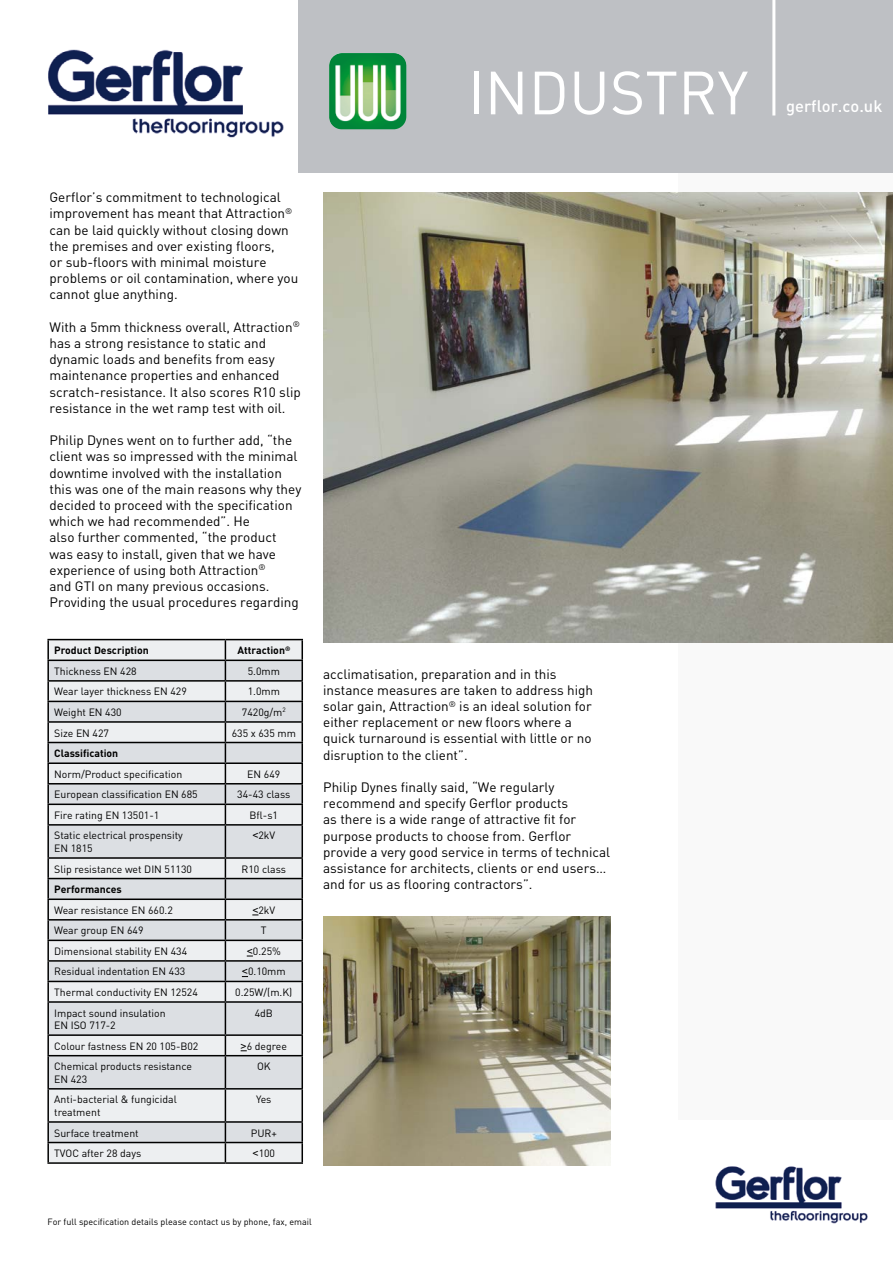
<style>
.page{position:relative;width:893px;height:1263px;background:#fff}
.page>*{position:absolute;margin:0;border:0;box-sizing:border-box;transform-origin:0 0}
.t1{font:60px "DIN";color:#fff}
.t2{font:500 16.5px "DIN";color:#fff}
.t3{font:13.5px/16.2px "DIN";color:#000}
.t4{font:10.5px/12.6px "DIN";color:#000}
.t5{font:700 10.5px "DIN";color:#000}
.t6{font:9px "DIN";color:#000}
.s1{font-family:"Arial"}
</style>
<div class="page">
<div style="left:678px;top:166px;width:215px;height:953px;background:#f9f9f9"></div>
<img style="left:48px;top:49px;width:236px;height:89px">
<div style="left:298px;top:0;width:595px;height:173px;background:#bec0c4"></div>
<hr style="left:772px;top:0;width:3px;height:116px;background:#fff">
<img style="left:715px;top:1166px;width:153px;height:58px">
<img style="left:329px;top:54px;width:76px;height:75px">
<div style="left:49px;top:640px;width:252px;height:522px;background:#edeff1"></div>
<svg style="left:49px;top:661px;width:252px;height:481px;background:#e0e3e6"></svg>
<hr style="left:47px;top:639px;width:178px;height:1px;background:#000">
<hr style="left:225px;top:639px;width:78px;height:1px;background:#000">
<hr style="left:47px;top:659px;width:178px;height:2px;background:#000">
<hr style="left:225px;top:659px;width:78px;height:2px;background:#000">
<hr style="left:47px;top:680px;width:178px;height:2px;background:#000">
<hr style="left:225px;top:680px;width:78px;height:2px;background:#000">
<hr style="left:47px;top:701px;width:178px;height:1px;background:#000">
<hr style="left:225px;top:701px;width:78px;height:1px;background:#000">
<hr style="left:47px;top:721px;width:178px;height:2px;background:#000">
<hr style="left:225px;top:721px;width:78px;height:2px;background:#000">
<hr style="left:47px;top:742px;width:178px;height:1px;background:#000">
<hr style="left:225px;top:742px;width:78px;height:1px;background:#000">
<hr style="left:47px;top:762px;width:178px;height:2px;background:#000">
<hr style="left:225px;top:762px;width:78px;height:2px;background:#000">
<hr style="left:47px;top:783px;width:178px;height:1px;background:#000">
<hr style="left:225px;top:783px;width:78px;height:1px;background:#000">
<hr style="left:47px;top:803px;width:178px;height:2px;background:#000">
<svg style="left:47px;top:640px;width:2px;height:184px"></svg>
<hr style="left:225px;top:803px;width:78px;height:2px;background:#000">
<svg style="left:225px;top:640px;width:1px;height:184px"></svg>
<svg style="left:301px;top:640px;width:2px;height:184px"></svg>
<hr style="left:47px;top:824px;width:178px;height:2px;background:#000">
<hr style="left:47px;top:826px;width:2px;height:31px;background:#000">
<hr style="left:225px;top:824px;width:78px;height:2px;background:#000">
<hr style="left:225px;top:826px;width:1px;height:31px;background:#000">
<hr style="left:301px;top:826px;width:2px;height:31px;background:#000">
<hr style="left:47px;top:857px;width:178px;height:2px;background:#000">
<hr style="left:225px;top:857px;width:78px;height:2px;background:#000">
<hr style="left:47px;top:878px;width:178px;height:1px;background:#000">
<hr style="left:225px;top:878px;width:78px;height:1px;background:#000">
<hr style="left:47px;top:898px;width:178px;height:2px;background:#000">
<hr style="left:225px;top:898px;width:78px;height:2px;background:#000">
<hr style="left:47px;top:919px;width:178px;height:1px;background:#000">
<hr style="left:225px;top:919px;width:78px;height:1px;background:#000">
<hr style="left:47px;top:939px;width:178px;height:2px;background:#000">
<hr style="left:225px;top:939px;width:78px;height:2px;background:#000">
<hr style="left:47px;top:960px;width:178px;height:2px;background:#000">
<hr style="left:225px;top:960px;width:78px;height:2px;background:#000">
<hr style="left:47px;top:981px;width:178px;height:1px;background:#000">
<svg style="left:47px;top:859px;width:2px;height:142px"></svg>
<hr style="left:225px;top:981px;width:78px;height:1px;background:#000">
<svg style="left:225px;top:859px;width:1px;height:142px"></svg>
<svg style="left:301px;top:859px;width:2px;height:142px"></svg>
<hr style="left:47px;top:1001px;width:178px;height:2px;background:#000">
<hr style="left:47px;top:1003px;width:2px;height:31px;background:#000">
<hr style="left:225px;top:1001px;width:78px;height:2px;background:#000">
<hr style="left:225px;top:1003px;width:1px;height:31px;background:#000">
<hr style="left:301px;top:1003px;width:2px;height:31px;background:#000">
<hr style="left:47px;top:1034px;width:178px;height:2px;background:#000">
<svg style="left:47px;top:1036px;width:2px;height:19px"></svg>
<hr style="left:225px;top:1034px;width:78px;height:2px;background:#000">
<svg style="left:225px;top:1036px;width:1px;height:19px"></svg>
<svg style="left:301px;top:1036px;width:2px;height:19px"></svg>
<hr style="left:47px;top:1055px;width:178px;height:1px;background:#000">
<hr style="left:47px;top:1056px;width:2px;height:32px;background:#000">
<hr style="left:225px;top:1055px;width:78px;height:1px;background:#000">
<hr style="left:225px;top:1056px;width:1px;height:32px;background:#000">
<hr style="left:301px;top:1056px;width:2px;height:32px;background:#000">
<hr style="left:47px;top:1088px;width:178px;height:1px;background:#000">
<hr style="left:47px;top:1089px;width:2px;height:32px;background:#000">
<hr style="left:225px;top:1088px;width:78px;height:1px;background:#000">
<hr style="left:225px;top:1089px;width:1px;height:32px;background:#000">
<hr style="left:301px;top:1089px;width:2px;height:32px;background:#000">
<hr style="left:47px;top:1121px;width:178px;height:2px;background:#000">
<hr style="left:225px;top:1121px;width:78px;height:2px;background:#000">
<hr style="left:47px;top:1142px;width:178px;height:1px;background:#000">
<svg style="left:47px;top:1123px;width:2px;height:39px"></svg>
<hr style="left:225px;top:1142px;width:78px;height:1px;background:#000">
<svg style="left:225px;top:1123px;width:1px;height:39px"></svg>
<svg style="left:301px;top:1123px;width:2px;height:39px"></svg>
<hr style="left:47px;top:1162px;width:178px;height:2px;background:#000">
<hr style="left:225px;top:1162px;width:78px;height:2px;background:#000">
<img style="left:323px;top:193px;width:570px;height:449px">
<img style="left:323px;top:916px;width:287px;height:249px">
<h1 class="t1" style="left:468px;top:55px;width:282px">INDUSTRY</h1>
<p class="t3" style="left:50px;top:189px;width:250px">Gerflor’s commitment to technological improvement has meant that Attraction<sup>® </sup>can be laid quickly without closing down the premises and over existing floors,<br>or sub-floors with minimal moisture problems or oil contamination, where you cannot glue anything.</p>
<p class="t3" style="left:50px;top:319px;width:253px">With a 5mm thickness overall, Attraction<sup>® </sup>has a strong resistance to static and dynamic loads and benefits from easy maintenance properties and enhanced scratch-resistance. It also scores R10 slip resistance in the wet ramp test with oil.</p>
<p class="t3" style="left:50px;top:432px;width:253px">Philip Dynes went on to further add, “the client was so impressed with the minimal downtime involved with the installation this was one of the main reasons why they decided to proceed with the specification which we had recommended”. He<br>also further commented, “the product was easy to install, given that we have experience of using both Attraction<sup>®<br></sup>and GTI on many previous occasions.<br>Providing the usual procedures regarding</p>
<p class="t5" style="left:54px;top:644px;width:96px">Product Description</p>
<p class="t5" style="left:237px;top:644px;width:55px">Attraction<sup>®</sup></p>
<p class="t4" style="left:54px;top:665px;width:84px">Thickness EN 428</p>
<p class="t4" style="left:248px;top:665px;width:34px">5.0mm</p>
<p class="t4" style="left:54px;top:685px;width:134px">Wear layer thickness EN 429</p>
<p class="t4" style="left:248px;top:685px;width:34px">1.0mm</p>
<p class="t4" style="left:54px;top:706px;width:69px">Weight EN 430</p>
<p class="t4" style="left:242px;top:706px;width:45px">7420g/m<sup>2</sup></p>
<p class="t4" style="left:54px;top:726px;width:56px">Size EN 427</p>
<p class="t4" style="left:232px;top:726px;width:66px">635 x 635 mm</p>
<p class="t5" style="left:54px;top:746px;width:66px">Classification</p>
<p class="t4" style="left:54px;top:767px;width:130px">Norm/Product specification</p>
<p class="t4" style="left:247px;top:767px;width:35px">EN 649</p>
<p class="t4" style="left:54px;top:788px;width:145px">European classification EN 685</p>
<p class="t4" style="left:237px;top:788px;width:55px">34-43 class</p>
<p class="t4" style="left:54px;top:808px;width:107px">Fire rating EN 13501-1</p>
<p class="t4" style="left:250px;top:808px;width:30px">Bfl-s1</p>
<p class="t4" style="left:54px;top:829px;width:130px">Static electrical prospensity<br>EN 1815</p>
<p class="t4" style="left:252px;top:829px;width:24px"><span class="s1">&lt;</span>2kV</p>
<p class="t4" style="left:54px;top:862px;width:139px">Slip resistance wet DIN 51130</p>
<p class="t4" style="left:242px;top:862px;width:46px">R10 class</p>
<p class="t5" style="left:54px;top:882px;width:69px">Performances</p>
<p class="t4" style="left:54px;top:903px;width:120px">Wear resistance EN 660.2</p>
<p class="t4" style="left:252px;top:903px;width:24px"><span class="s1">&lt;</span>2kV</p>
<p class="t4" style="left:54px;top:924px;width:91px">Wear group EN 649</p>
<p class="t4" style="left:261px;top:924px;width:7px">T</p>
<p class="t4" style="left:54px;top:944px;width:135px">Dimensional stability EN 434</p>
<p class="t4" style="left:247px;top:945px;width:36px"><span class="s1">&lt;</span>0.25%</p>
<p class="t4" style="left:54px;top:965px;width:133px">Residual indentation EN 433</p>
<p class="t4" style="left:242px;top:965px;width:45px"><span class="s1">&lt;</span>0.10mm</p>
<p class="t4" style="left:54px;top:986px;width:145px">Thermal conductivity EN 12524</p>
<p class="t4" style="left:235px;top:986px;width:59px">0.25W/(m.K)</p>
<p class="t4" style="left:54px;top:1006px;width:113px">Impact sound insulation<br>EN ISO 717-2</p>
<p class="t4" style="left:255px;top:1006px;width:20px">4dB</p>
<p class="t4" style="left:54px;top:1039px;width:146px">Colour fastness EN 20 105-B02</p>
<p class="t4" style="left:241px;top:1039px;width:48px"><span class="s1">&gt;</span>6 degree</p>
<p class="t4" style="left:54px;top:1060px;width:139px">Chemical products resistance<br>EN 423</p>
<p class="t4" style="left:257px;top:1060px;width:15px">OK</p>
<p class="t4" style="left:54px;top:1093px;width:124px">Anti-bacterial &amp; fungicidal treatment</p>
<p class="t4" style="left:256px;top:1093px;width:17px">Yes</p>
<p class="t4" style="left:54px;top:1126px;width:86px">Surface treatment</p>
<p class="t4" style="left:251px;top:1126px;width:28px">PUR+</p>
<p class="t4" style="left:54px;top:1147px;width:89px">TVOC after 28 days</p>
<p class="t4" style="left:253px;top:1147px;width:24px"><span class="s1">&lt;</span>100</p>
<p class="t3" style="left:323px;top:665px;width:271px">acclimatisation, preparation and in this instance measures are taken to address high solar gain, Attraction<sup>®</sup> is an ideal solution for either replacement or new floors where a quick turnaround is essential with little or no disruption to the client”.</p>
<p class="t3" style="left:323px;top:779px;width:289px">Philip Dynes finally said, “We regularly recommend and specify Gerflor products<br>as there is a wide range of attractive fit for purpose products to choose from. Gerflor provide a very good service in terms of technical assistance for architects, clients or end users… and for us as flooring contractors”.</p>
<p class="t6" style="left:48px;top:1216px;width:266px">For full specification details please contact us by phone, fax, email</p>
<p class="t2" style="left:786px;top:95px;width:98px">gerflor.co.uk</p>
</div>
